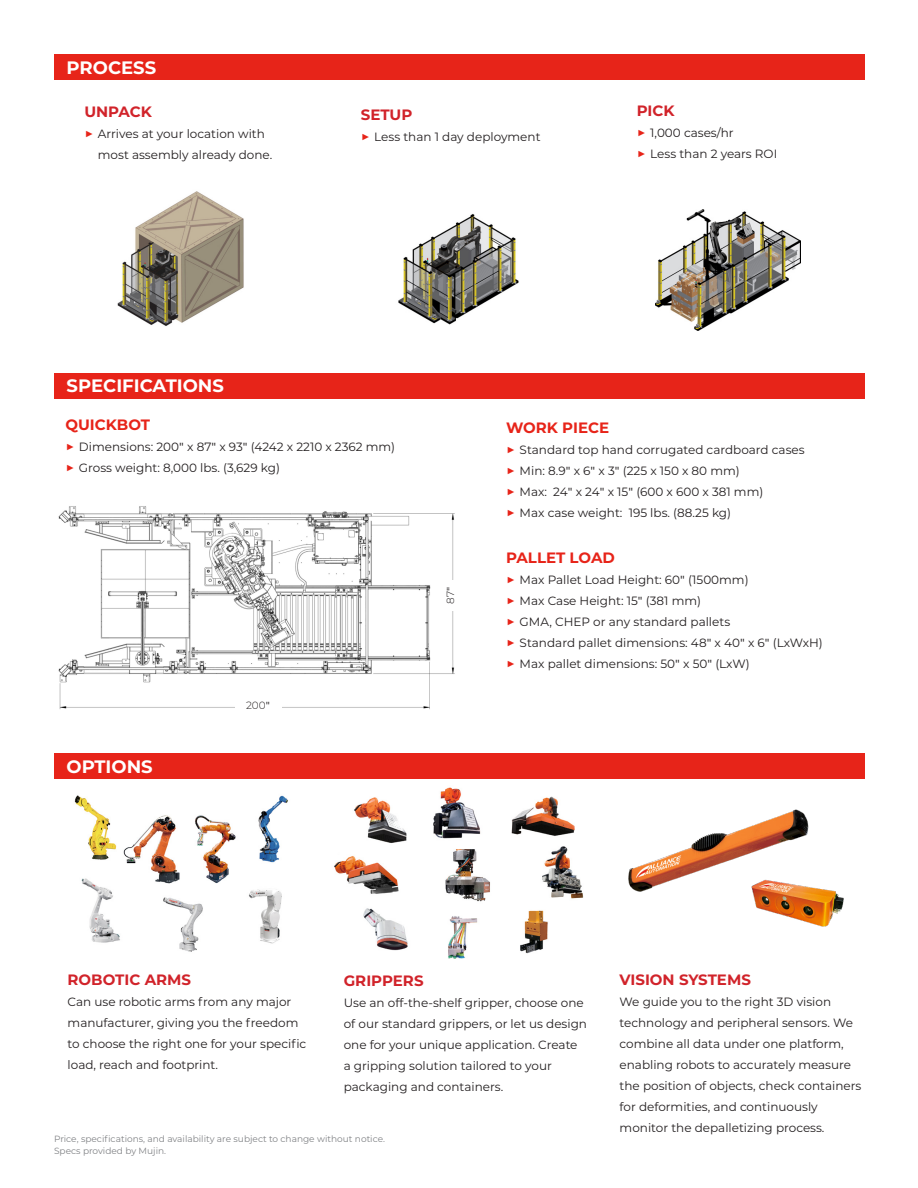
<style>
.page{position:relative;width:918px;height:1188px;background:#fff}
.page>*{position:absolute;margin:0;border:0;box-sizing:border-box;transform-origin:0 0}
.t1{font:700 18px "Montserrat";color:#fff}
.bullet_arrowhead_list{font:700 15px "Montserrat";color:#d1232a}
.t2{font:700 15px "Montserrat";color:#e72419}
.bullet_arrowhead_list-2{font:12px/21px "Montserrat";color:#231f20}
.Body_text_BLACK_10pt{font:300 10.5px "Montserrat";color:#231f20}
.t3{font:9px "Montserrat";color:#808285}
.s1{font-size:15px;color:#e72419}
.s2{font-family:"Calibri"}
.s3{font-family:"Calibri";font-weight:400}
</style>
<div class="page">
<img style="left:656px;top:209px;width:144px;height:122px">
<img style="left:74px;top:795px;width:214px;height:157px">
<img style="left:334px;top:787px;width:250px;height:172px">
<img style="left:628px;top:810px;width:216px;height:117px">
<img style="left:58px;top:506px;width:397px;height:204px">
<div style="left:235px;top:697px;width:46px;height:19px;background:#fff"></div>
<div style="left:443px;top:580px;width:19px;height:30px;background:#fff"></div>
<div style="left:55px;top:54px;width:810px;height:25px;background:#e72419"></div>
<div style="left:55px;top:373px;width:810px;height:25px;background:#e72419"></div>
<div style="left:55px;top:753px;width:810px;height:26px;background:#e72419"></div>
<img style="left:117px;top:191px;width:127px;height:135px">
<img style="left:398px;top:214px;width:121px;height:111px">
<p class="t1" style="left:67px;top:54px;width:91px">PROCESS</p>
<p class="bullet_arrowhead_list" style="left:84px;top:101px;width:69px">UNPACK</p>
<p class="bullet_arrowhead_list-2" style="left:98px;top:123px;width:176px;text-indent:-13px"><span class="s1">▶</span> Arrives at your location with most assembly already done.</p>
<p class="t1" style="left:67px;top:373px;width:159px">SPECIFICATIONS</p>
<p class="bullet_arrowhead_list" style="left:361px;top:104px;width:53px">SETUP</p>
<p class="bullet_arrowhead_list-2" style="left:361px;top:126px;width:181px"><span class="s1">▶</span> Less than 1 day deployment</p>
<p class="bullet_arrowhead_list" style="left:637px;top:100px;width:39px">PICK</p>
<p class="bullet_arrowhead_list-2" style="left:637px;top:122px;width:98px"><span class="s1">▶</span> 1,000 cases/hr</p>
<p class="bullet_arrowhead_list-2" style="left:637px;top:143px;width:142px"><span class="s1">▶</span> Less than 2 years ROI</p>
<p class="t2" style="left:65px;top:414px;width:86px">QUICKBOT</p>
<p class="bullet_arrowhead_list-2" style="left:65px;top:436px;width:331px"><span class="s1">▶</span> Dimensions: 200<span class="s2">"</span> x 87<span class="s2">"</span> x 93<span class="s2">"</span> (4242 x 2210 x 2362 mm)</p>
<p class="bullet_arrowhead_list-2" style="left:65px;top:457px;width:216px"><span class="s1">▶</span> Gross weight: 8,000 lbs. (3,629 kg)</p>
<p class="t1" style="left:67px;top:754px;width:88px">OPTIONS</p>
<p class="Body_text_BLACK_10pt" style="left:246px;top:698px;width:25px">200<span class="s3">"</span></p>
<p class="Body_text_BLACK_10pt" style="left:443px;top:604px;width:18px;rotate:-90deg">87<span class="s3">"</span></p>
<p class="t2" style="left:506px;top:416px;width:104px">WORK PIECE</p>
<p class="bullet_arrowhead_list-2" style="left:506px;top:438px;width:300px"><span class="s1">▶</span> Standard top hand corrugated cardboard cases</p>
<p class="bullet_arrowhead_list-2" style="left:506px;top:459px;width:235px"><span class="s1">▶</span> Min: 8.9<span class="s2">"</span> x 6<span class="s2">"</span> x 3<span class="s2">"</span> (225 x 150 x 80 mm)</p>
<p class="bullet_arrowhead_list-2" style="left:506px;top:480px;width:259px"><span class="s1">▶</span> Max: 24<span class="s2">"</span> x 24<span class="s2">"</span> x 15<span class="s2">"</span> (600 x 600 x 381 mm)</p>
<p class="bullet_arrowhead_list-2" style="left:506px;top:501px;width:227px"><span class="s1">▶</span> Max case weight: 195 lbs. (88.25 kg)</p>
<p class="t2" style="left:506px;top:546px;width:110px">PALLET LOAD</p>
<p class="bullet_arrowhead_list-2" style="left:506px;top:568px;width:244px"><span class="s1">▶</span> Max Pallet Load Height: 60<span class="s2">"</span> (1500mm)</p>
<p class="bullet_arrowhead_list-2" style="left:506px;top:589px;width:196px"><span class="s1">▶</span> Max Case Height: 15<span class="s2">"</span> (381 mm)</p>
<p class="bullet_arrowhead_list-2" style="left:506px;top:610px;width:226px"><span class="s1">▶</span> GMA, CHEP or any standard pallets</p>
<p class="bullet_arrowhead_list-2" style="left:506px;top:631px;width:318px"><span class="s1">▶</span> Standard pallet dimensions: 48<span class="s2">"</span> x 40<span class="s2">"</span> x 6<span class="s2">"</span> (LxWxH)</p>
<p class="bullet_arrowhead_list-2" style="left:506px;top:652px;width:245px"><span class="s1">▶</span> Max pallet dimensions: 50<span class="s2">"</span> x 50<span class="s2">"</span> (LxW)</p>
<p class="bullet_arrowhead_list" style="left:68px;top:969px;width:125px">ROBOTIC ARMS</p>
<p class="bullet_arrowhead_list-2" style="left:68px;top:991px;width:240px">Can use robotic arms from any major manufacturer, giving you the freedom to choose the right one for your specific load, reach and footprint.</p>
<p class="bullet_arrowhead_list" style="left:344px;top:970px;width:81px">GRIPPERS</p>
<p class="bullet_arrowhead_list-2" style="left:344px;top:992px;width:245px">Use an off-the-shelf gripper, choose one of our standard grippers, or let us design one for your unique application. Create a gripping solution tailored to your packaging and containers.</p>
<p class="t3" style="left:54px;top:1133px;width:332px">Price, specifications, and availability are subject to change without notice.</p>
<p class="t3" style="left:54px;top:1145px;width:114px">Specs provided by Mujin.</p>
<p class="bullet_arrowhead_list" style="left:620px;top:969px;width:133px">VISION SYSTEMS</p>
<p class="bullet_arrowhead_list-2" style="left:620px;top:991px;width:243px">We guide you to the right 3D vision technology and peripheral sensors. We combine all data under one platform, enabling robots to accurately measure the position of objects, check containers for deformities, and continuously monitor the depalletizing process.</p>
</div>
